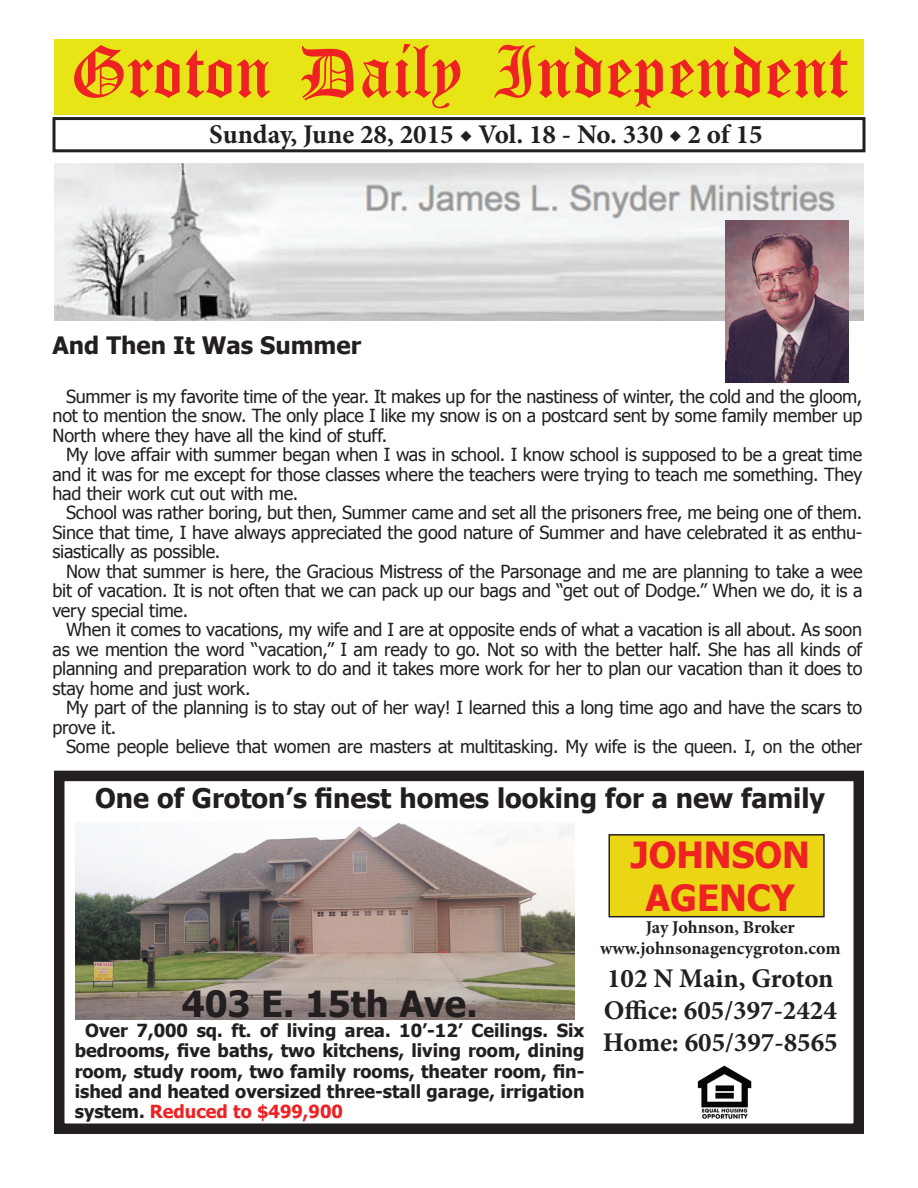
<style>
.page{position:relative;width:918px;height:1188px;background:#fff}
.page>*{position:absolute;margin:0;border:0;box-sizing:border-box;transform-origin:0 0}
.t1{font:54px "Old English Five";color:#ee2123}
.t2{font:700 36px "Tahoma";color:#231f20}
.t3{font:700 36px/43.2px "Tahoma";color:#ee2123;text-align:center}
.t4{font:700 27px/32.4px "Minion Pro";color:#231f20}
.t5{font:700 27px "Tahoma";color:#231f20}
.t6{font:700 24px "Tahoma";color:#231f20}
.t7{font:18px/19.5px "Tahoma";letter-spacing:-.01em;color:#231f20;text-align:justify}
.t8{font:700 18px/20.2px "Tahoma";color:#231f20;text-align:justify}
.t9{font:700 18px/21.6px "Minion Pro";letter-spacing:-.005em;color:#231f20;text-align:center}
.s1{color:#ee2123}
</style>
<div class="page">
<div style="left:52px;top:117px;width:814px;height:35px;border:3px solid #231f20"></div>
<div style="left:54px;top:40px;width:810px;height:75px;background:#e7e515"></div>
<div style="left:609px;top:835px;width:215px;height:82px;background:#ead615"></div>
<div style="left:609px;top:834px;width:216px;height:83px;border:2px solid #231f20"></div>
<div style="left:54px;top:771px;width:810px;height:363px;border:10px solid #231f20"></div>
<img style="left:76px;top:822px;width:499px;height:197px">
<img style="left:697px;top:1065px;width:55px;height:54px">
<img style="left:55px;top:163px;width:808px;height:158px">
<img style="left:726px;top:221px;width:122px;height:161px">
<h1 class="t1" style="left:70px;top:47px;width:779px">Groton Daily Independent</h1>
<h3 class="t4" style="left:209px;top:118px;width:555px">Sunday, June 28, 2015 ◆ Vol. 18 - No. 330 ◆ 2 of 15</h3>
<h3 class="t6" style="left:52px;top:329px;width:310px">And Then It Was Summer</h3>
<p class="t7" style="left:52px;top:385px;width:811px;text-indent:14px">Summer is my favorite time of the year. It makes up for the nastiness of winter, the cold and the gloom, not to mention the snow. The only place I like my snow is on a postcard sent by some family member up North where they have all the kind of stuff.</p>
<p class="t7" style="left:52px;top:444px;width:811px;text-indent:14px">My love affair with summer began when I was in school. I know school is supposed to be a great time and it was for me except for those classes where the teachers were trying to teach me something. They had their work cut out with me.</p>
<p class="t7" style="left:52px;top:502px;width:811px;text-indent:14px">School was rather boring, but then, Summer came and set all the prisoners free, me being one of them.<br>Since that time, I have always appreciated the good nature of Summer and have celebrated it as enthu&shy;siastically as possible.</p>
<p class="t7" style="left:52px;top:561px;width:812px;text-indent:14px">Now that summer is here, the Gracious Mistress of the Parsonage and me are planning to take a wee bit of vacation. It is not often that we can pack up our bags and “get out of Dodge.” When we do, it is a very special time.</p>
<p class="t7" style="left:52px;top:619px;width:811px;text-indent:14px">When it comes to vacations, my wife and I are at opposite ends of what a vacation is all about. As soon as we mention the word “vacation,” I am ready to go. Not so with the better half. She has all kinds of planning and preparation work to do and it takes more work for her to plan our vacation than it does to stay home and just work.</p>
<p class="t7" style="left:52px;top:697px;width:811px;text-indent:14px">My part of the planning is to stay out of her way! I learned this a long time ago and have the scars to prove it.</p>
<p class="t7" style="left:66px;top:736px;width:798px">Some people believe that women are masters at multitasking. My wife is the queen. I, on the other</p>
<h3 class="t5" style="left:95px;top:779px;width:732px">One of Groton’s finest homes looking for a new family</h3>
<h2 class="t2" style="left:182px;top:979px;width:297px">403 E. 15th Ave.</h2>
<p class="t8" style="left:75px;top:1019px;width:511px;text-indent:10px">Over 7,000 sq. ft. of living area. 10’-12’ Ceilings. Six bedrooms, five baths, two kitchens, living room, dining room, study room, two family rooms, theater room, fin&shy;ished and heated oversized three-stall garage, irrigation system. <span class="s1">Reduced to $499,900</span></p>
<h2 class="t3" style="left:631px;top:831px;width:181px">JOHNSON<br>AGENCY</h2>
<p class="t9" style="left:600px;top:916px;width:242px">Jay Johnson, Broker www.johnsonagencygroton.com</p>
<h3 class="t4" style="left:603px;top:961px;width:236px">102 N Main, Groton<br>Office: 605/397-2424<br>Home: 605/397-8565</h3>
</div>
